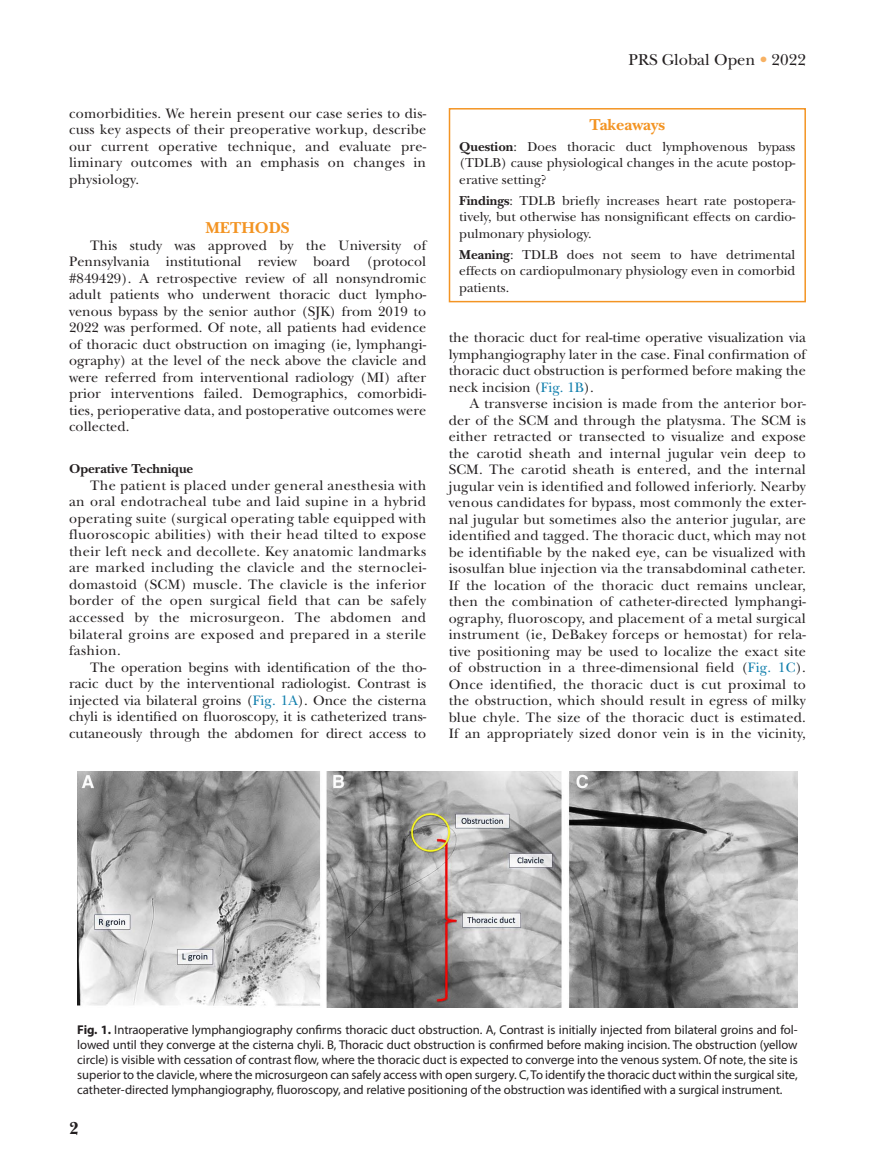
<style>
.page{position:relative;width:878px;height:1175px;background:#fff}
.page>*{position:absolute;margin:0;border:0;box-sizing:border-box;transform-origin:0 0}
.t1{font:700 18px "New Baskerville Std";color:#231f20}
.t2{font:16.5px "New Baskerville Std";color:#231f20}
.t3{font:700 16.5px "New Baskerville Std";color:#f39423}
.t4{font:14.25px/16.5px "New Baskerville Std";letter-spacing:.015em;color:#231f20;text-align:justify}
.t5{font:13.5px/16.5px "New Baskerville Std";color:#231f20;text-align:justify}
.t6{font:700 13.5px "New Baskerville Std";color:#231f20}
.t7{font:12.75px/15px "Myriad Pro";letter-spacing:-.005em;color:#231f20;text-align:justify}
.s1{color:#0f7eac}
.s2{color:#f7b163}
.s3{font-weight:700}
</style>
<div class="page">
<div style="left:448px;top:108px;width:358px;height:194px;border:2px solid #f39423"></div>
<img style="left:77px;top:771px;width:720px;height:236px">
<p class="t4" style="left:69px;top:105px;width:359px">comorbidities. We herein present our case series to dis&shy;cuss key aspects of their preoperative workup, describe our current operative technique, and evaluate pre&shy;liminary outcomes with an emphasis on changes in physiology.</p>
<p class="t3" style="left:205px;top:218px;width:86px">METHODS</p>
<p class="t4" style="left:69px;top:237px;width:359px;text-indent:21px">This study was approved by the University of Pennsylvania institutional review board (protocol #849429). A retrospective review of all nonsyndromic adult patients who underwent thoracic duct lympho&shy;venous bypass by the senior author (SJK) from 2019 to 2022 was performed. Of note, all patients had evidence of thoracic duct obstruction on imaging (ie, lymphangi&shy;ography) at the level of the neck above the clavicle and were referred from interventional radiology (MI) after prior interventions failed. Demographics, comorbidi&shy;ties, perioperative data, and postoperative outcomes were collected.</p>
<p class="t6" style="left:69px;top:461px;width:126px">Operative Technique</p>
<p class="t4" style="left:69px;top:477px;width:359px;text-indent:21px">The patient is placed under general anesthesia with an oral endotracheal tube and laid supine in a hybrid operating suite (surgical operating table equipped with fluoroscopic abilities) with their head tilted to expose their left neck and decollete. Key anatomic landmarks are marked including the clavicle and the sternoclei&shy;domastoid (SCM) muscle. The clavicle is the inferior border of the open surgical field that can be safely accessed by the microsurgeon. The abdomen and bilateral groins are exposed and prepared in a sterile fashion.</p>
<p class="t4" style="left:69px;top:658px;width:359px;text-indent:21px">The operation begins with identification of the tho&shy;racic duct by the interventional radiologist. Contrast is injected via bilateral groins (<span class="s1">Fig. 1A</span>). Once the cisterna chyli is identified on fluoroscopy, it is catheterized trans&shy;cutaneously through the abdomen for direct access to</p>
<p class="t2" style="left:628px;top:50px;width:179px">PRS Global Open <span class="s2">•</span> 2022</p>
<p class="t3" style="left:589px;top:115px;width:77px">Takeaways</p>
<p class="t5" style="left:459px;top:138px;width:338px"><span class="s3">Question</span>: Does thoracic duct lymphovenous bypass (TDLB) cause physiological changes in the acute postop&shy;erative setting?</p>
<p class="t5" style="left:459px;top:192px;width:338px"><span class="s3">Findings</span>: TDLB briefly increases heart rate postopera&shy;tively, but otherwise has nonsignificant effects on cardio&shy;pulmonary physiology.</p>
<p class="t5" style="left:459px;top:246px;width:337px"><span class="s3">Meaning</span>: TDLB does not seem to have detrimental effects on cardiopulmonary physiology even in comorbid patients.</p>
<p class="t4" style="left:449px;top:329px;width:359px">the thoracic duct for real-time operative visualization via lymphangiography later in the case. Final confirmation of thoracic duct obstruction is performed before making the neck incision (<span class="s1">Fig. 1B</span>).</p>
<p class="t4" style="left:449px;top:395px;width:359px;text-indent:21px">A transverse incision is made from the anterior bor&shy;der of the SCM and through the platysma. The SCM is either retracted or transected to visualize and expose the carotid sheath and internal jugular vein deep to SCM. The carotid sheath is entered, and the internal jugular vein is identified and followed inferiorly. Nearby venous candidates for bypass, most commonly the exter&shy;nal jugular but sometimes also the anterior jugular, are identified and tagged. The thoracic duct, which may not be identifiable by the naked eye, can be visualized with isosulfan blue injection via the transabdominal catheter.<br>If the location of the thoracic duct remains unclear, then the combination of catheter-directed lymphangi&shy;ography, fluoroscopy, and placement of a metal surgical instrument (ie, DeBakey forceps or hemostat) for rela&shy;tive positioning may be used to localize the exact site of obstruction in a three-dimensional field (<span class="s1">Fig. 1C</span>).<br>Once identified, the thoracic duct is cut proximal to the obstruction, which should result in egress of milky blue chyle. The size of the thoracic duct is estimated.<br>If an appropriately sized donor vein is in the vicinity,</p>
<p class="t7" style="left:77px;top:1022px;width:722px"><span class="s3">Fig. 1.</span> I ntraoperative lymphangiography confirms thoracic duct obstruction. A, Contrast is initially injected from bilateral groins and fol&shy;lowed until they converge at the cisterna chyli. B, Thoracic duct obstruction is confirmed before making incision. The obstruction (yellow circle) is visible with cessation of contrast flow, where the thoracic duct is expected to converge into the venous system. Of note, the site is superior to the clavicle, where the microsurgeon can safely access with open surgery. C, To identify the thoracic duct within the surgical site, catheter-directed lymphangiography, fluoroscopy, and relative positioning of the obstruction was identified with a surgical instrument.</p>
<p class="t1" style="left:69px;top:1118px;width:11px">2</p>
</div>
